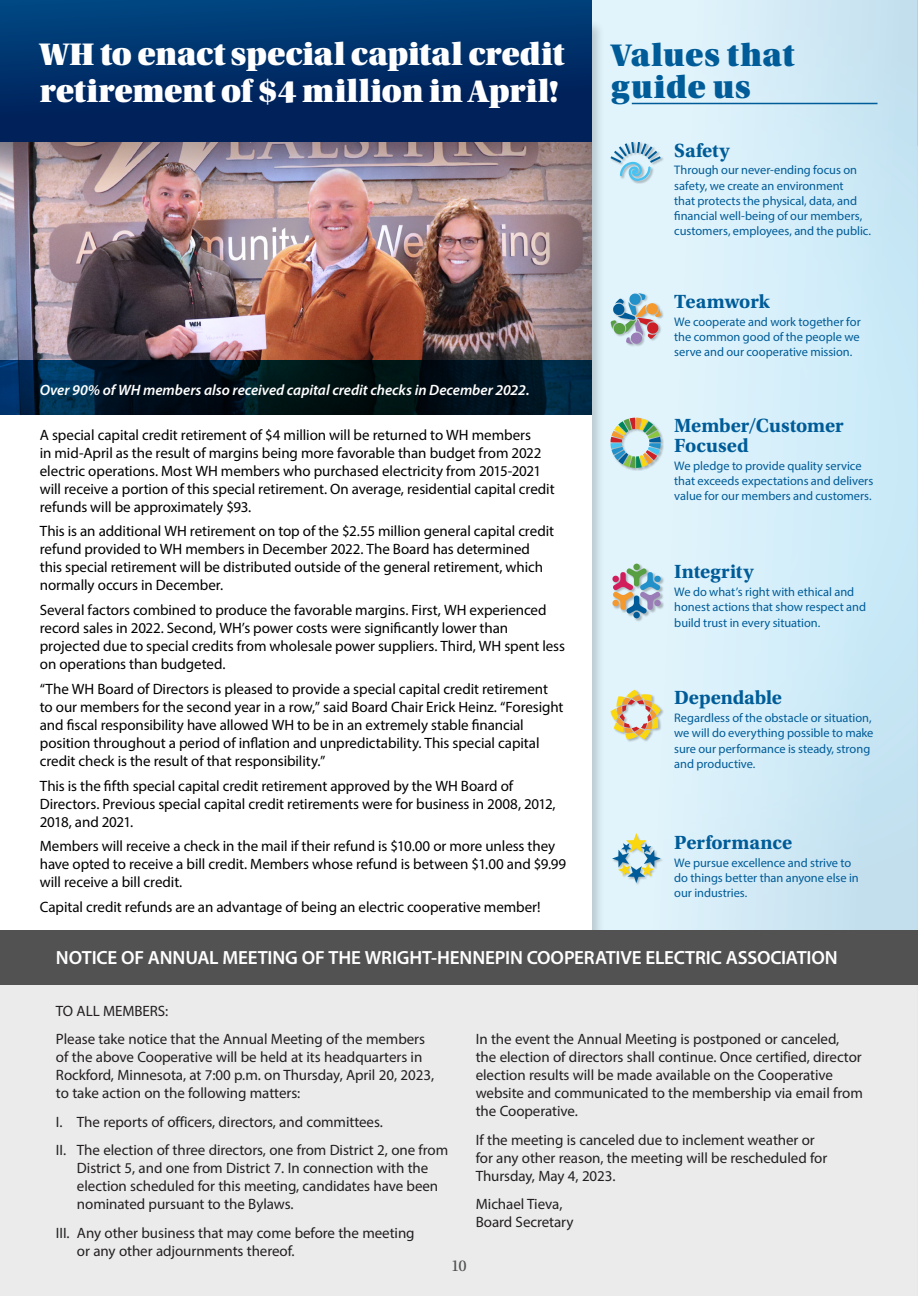
<style>
.page{position:relative;width:918px;height:1296px;background:#fff}
.page>*{position:absolute;margin:0;border:0;box-sizing:border-box;transform-origin:0 0}
.t1{font:33px/37.5px "Utopia Std Black Headline";color:#fff}
.t2{font:33px/32.1px "Utopia Std Black Headline";letter-spacing:.02em;color:#005c98}
.t3{font:700 20.1px/19.5px "Utopia Std";letter-spacing:-.005em;color:#005c98}
.Body_Text{font:600 19.2px "Myriad Pro";letter-spacing:-.01em;color:#fff}
.t4{font:16.5px "Utopia Std";color:#515251}
.t5{font:15px/18px "Myriad Pro";letter-spacing:-.005em;color:#000}
.Body_text{font:15px/18px "Myriad Pro";letter-spacing:-.005em;color:#231f20}
.Caption_white{font:italic 600 15px "Myriad Pro";color:#fff}
.t6{font:12.45px/15.3px "Myriad Pro";letter-spacing:-.005em;color:#005c98}
.s1{font-size:12px}
</style>
<div class="page">
<div style="left:0;top:933px;width:918px;height:363px;background:#ebebec"></div>
<div style="left:592px;top:0;width:326px;height:930px;background:linear-gradient(to right,#e4f5fb,#c6e6f5)"></div>
<hr style="left:915px;top:108px;width:3px;height:1188px;background:#231f20;opacity:.2">
<hr style="left:917px;top:76px;width:1px;height:1220px;background:#fff">
<img style="left:917px;top:0;width:1px;height:146px">
<div style="left:610px;top:293px;width:54px;height:55px;background:#231f20;opacity:.3"></div>
<svg style="left:611px;top:293px;width:50px;height:51px;background:#adb5b9"></svg>
<div style="left:610px;top:417px;width:54px;height:54px;background:#231f20;opacity:.3"></div>
<svg style="left:611px;top:418px;width:50px;height:50px;background:#a9beac"></svg>
<div style="left:612px;top:563px;width:52px;height:59px;background:#231f20;opacity:.3"></div>
<div style="left:633px;top:564px;width:7px;height:6px;background:#589f44;border-radius:50%"></div>
<div style="left:633px;top:612px;width:7px;height:6px;background:#005c98;border-radius:50%"></div>
<svg style="left:612px;top:568px;width:49px;height:46px;background:#a6aab1"></svg>
<div style="left:610px;top:689px;width:54px;height:54px;background:#231f20;opacity:.3"></div>
<svg style="left:610px;top:690px;width:51px;height:49px;background:#dfcb9c"></svg>
<div style="left:610px;top:141px;width:54px;height:43px;background:#231f20;opacity:.3"></div>
<svg style="left:611px;top:142px;width:50px;height:39px;background:#add3e4"></svg>
<div style="left:612px;top:834px;width:52px;height:52px;background:#e0f3fb"></div>
<svg style="left:612px;top:834px;width:49px;height:49px"></svg>
<hr style="left:632px;top:103px;width:246px;height:1px;background:#005c98">
<div style="left:0;top:141px;width:594px;height:276px;background:#231f20;opacity:.4"></div>
<svg style="left:0;top:360px;width:592px;height:55px;background:#001828"></svg>
<div style="left:0;top:0;width:592px;height:142px;background:linear-gradient(to bottom,#00427d,#001b53)"></div>
<div style="left:0;top:930px;width:918px;height:55px;background:#515251"></div>
<p class="t1" style="left:40px;top:36px;width:526px">WH to enact special capital credit retirement of $4 million in April!</p>
<p class="Caption_white" style="left:40px;top:381px;width:491px">Over 90% of WH members also received capital credit checks in December 2022.</p>
<p class="t5" style="left:40px;top:425px;width:516px">A special capital credit retirement of $4 million will be returned to WH members<br>in mid-April as the result of margins being more favorable than budget from 2022 electric operations. Most WH members who purchased electricity from 2015-2021 will receive a portion of this special retirement. On average, residential capital credit refunds will be approximately $93.</p>
<p class="t5" style="left:40px;top:522px;width:516px">This is an additional WH retirement on top of the $2.55 million general capital credit refund provided to WH members in December 2022. The Board has determined this special retirement will be distributed outside of the general retirement, which normally occurs in December.</p>
<p class="t5" style="left:40px;top:601px;width:527px">Several factors combined to produce the favorable margins. First, WH experienced record sales in 2022. Second, WH’s power costs were significantly lower than projected due to special credits from wholesale power suppliers. Third, WH spent less on operations than budgeted.</p>
<p class="t5" style="left:40px;top:680px;width:525px">“The WH Board of Directors is pleased to provide a special capital credit retirement to our members for the second year in a row,” said Board Chair Erick Heinz. “Foresight and fiscal responsibility have allowed WH to be in an extremely stable financial position throughout a period of inflation and unpredictability. This special capital credit check is the result of that responsibility.”</p>
<p class="t5" style="left:40px;top:776px;width:517px">This is the fifth special capital credit retirement approved by the WH Board of<br>Directors. Previous special capital credit retirements were for business in 2008, 2012,<br>2018, and 2021.</p>
<p class="t5" style="left:40px;top:837px;width:528px">Members will receive a check in the mail if their refund is $10.00 or more unless they have opted to receive a bill credit. Members whose refund is between $1.00 and $9.99 will receive a bill credit.</p>
<p class="t5" style="left:40px;top:898px;width:502px">Capital credit refunds are an advantage of being an electric cooperative member!</p>
<p class="t2" style="left:611px;top:40px;width:184px">Values that guide us</p>
<p class="t3" style="left:674px;top:140px;width:57px">Safety</p>
<p class="t6" style="left:674px;top:162px;width:198px">Through our never-ending focus on safety, we create an environment<br>that protects the physical, data, and financial well-being of our members, customers, employees, and the public.</p>
<p class="t3" style="left:674px;top:292px;width:97px">Teamwork</p>
<p class="t6" style="left:674px;top:314px;width:188px;text-align:justify">We cooperate and work together for the common good of the people we serve and our cooperative mission.</p>
<p class="t3" style="left:674px;top:416px;width:171px">Member/Customer<br>Focused</p>
<p class="t6" style="left:674px;top:458px;width:201px">We pledge to provide quality service that exceeds expectations and delivers value for our members and customers.</p>
<p class="t3" style="left:674px;top:562px;width:81px">Integrity</p>
<p class="t6" style="left:674px;top:584px;width:193px">We do what’s right with ethical and honest actions that show respect and build trust in every situation.</p>
<p class="t3" style="left:674px;top:688px;width:109px">Dependable</p>
<p class="t6" style="left:674px;top:710px;width:201px">Regardless of the obstacle or situation, we will do everything possible to make sure our performance is steady, strong and productive.</p>
<p class="t3" style="left:674px;top:833px;width:120px">Performance</p>
<p class="t6" style="left:674px;top:855px;width:186px">We pursue excellence and strive to do things better than anyone else in our industries<span class="s1">.</span></p>
<p class="Body_Text" style="left:56px;top:945px;width:783px">NOTICE OF ANNUAL MEETING OF THE WRIGHT-HENNEPIN COOPERATIVE ELECTRIC ASSOCIATION</p>
<p class="Body_text" style="left:56px;top:1001px;width:114px">TO ALL MEMBERS:</p>
<p class="Body_text" style="left:56px;top:1030px;width:380px">Please take notice that the Annual Meeting of the members of the above Cooperative will be held at its headquarters in Rockford, Minnesota, at 7:00 p.m. on Thursday, April 20, 2023, to take action on the following matters:</p>
<p class="Body_text" style="left:56px;top:1112px;width:328px">I. The reports of officers, directors, and committees.</p>
<p class="Body_text" style="left:77px;top:1141px;width:373px;text-indent:-21px">II. The election of three directors, one from District 2, one from District 5, and one from District 7. In connection with the election scheduled for this meeting, candidates have been nominated pursuant to the Bylaws.</p>
<p class="Body_text" style="left:77px;top:1223px;width:339px;text-indent:-21px">III. Any other business that may come before the meeting or any other adjournments thereof.</p>
<p class="t4" style="left:451px;top:1256px;width:17px">10</p>
<p class="Body_text" style="left:476px;top:1030px;width:389px">In the event the Annual Meeting is postponed or canceled, the election of directors shall continue. Once certified, director election results will be made available on the Cooperative website and communicated to the membership via email from the Cooperative.</p>
<p class="Body_text" style="left:476px;top:1130px;width:353px">If the meeting is canceled due to inclement weather or for any other reason, the meeting will be rescheduled for<br>Thursday, May 4, 2023.</p>
<p class="Body_text" style="left:476px;top:1195px;width:99px">Michael Tieva,<br>Board Secretary</p>
</div>
